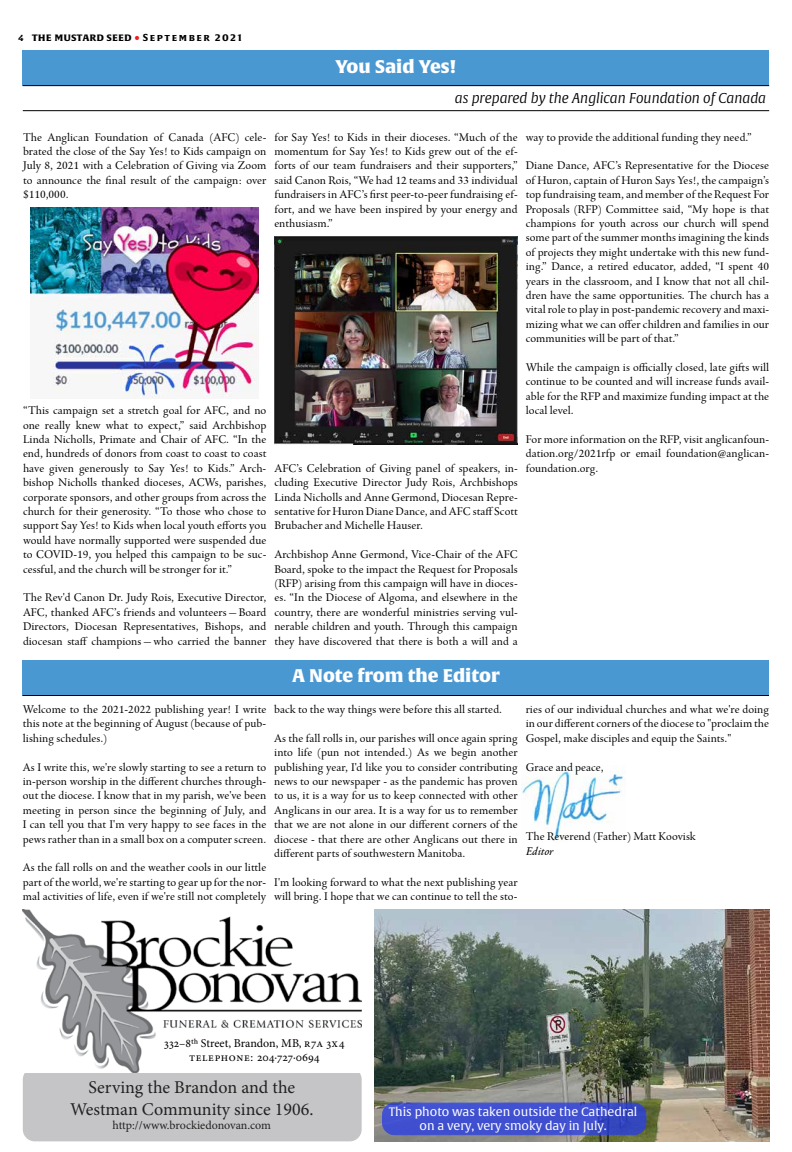
<style>
.page{position:relative;width:792px;height:1152px;background:#fff}
.page>*{position:absolute;margin:0;border:0;box-sizing:border-box;transform-origin:0 0}
.t1{font:18px/21.6px "Minion Pro";color:#000;text-align:center}
.t2{font:18px "Alverata Bl";color:#fff}
.t3{font:italic 14px "Alverata Lt";color:#000}
.t4{font:12px/14.4px "Agmena Pro";color:#000;text-align:justify}
.t5{font:12px/14.4px "Minion Pro";color:#000;text-align:center}
.t6{font:12px/14.4px "Alverata";color:#fff;text-align:center}
.t7{font:italic 12px "Agmena Pro";color:#000}
.t8{font:700 10.8px "Alverata";color:#000}
.t9{font:9px "Alverata Lt";color:#fff}
.s1{font-size:8.4px}
.s2{color:#ed1d24}
.s3{font-size:10px}
</style>
<div class="page">
<div style="left:23px;top:1068px;width:339px;height:73px;background:#c5c5c8;border-radius:12px"></div>
<img style="left:23px;top:910px;width:339px;height:162px">
<div style="left:23px;top:50px;width:746px;height:36px;background:#4a98d2"></div>
<hr style="left:23px;top:85px;width:746px;height:1px;background:#000">
<hr style="left:23px;top:110px;width:746px;height:1px;background:#000">
<div style="left:23px;top:660px;width:746px;height:36px;background:#4a98d2"></div>
<img style="left:522px;top:766px;width:104px;height:74px">
<hr style="left:23px;top:695px;width:746px;height:1px;background:#000">
<img style="left:374px;top:910px;width:395px;height:231px">
<div style="left:382px;top:1103px;width:264px;height:32px;background:linear-gradient(to right,#4353d5,#394ac5);border-radius:12px"></div>
<div style="left:382px;top:1103px;width:264px;height:32px;border:1px solid #293ee5;border-radius:12px"></div>
<img style="left:31px;top:208px;width:228px;height:191px">
<img style="left:274px;top:236px;width:244px;height:208px">
<p class="t8" style="left:18px;top:30px;width:225px"><span class="s1">4</span> THE MUSTARD SEED <span class="s2">•</span><span class="s3">SEPTEMBER 2021</span></p>
<h1 class="t2" style="left:335px;top:55px;width:122px">You Said Yes!</h1>
<p class="t3" style="left:455px;top:90px;width:313px">as prepared by the Anglican Foundation of Canada</p>
<p class="t4" style="left:23px;top:130px;width:245px">The Anglican Foundation of Canada (AFC) cele&shy;brated the close of the Say Yes! to Kids campaign on July 8, 2021 with a Celebration of Giving via Zoom to announce the final result of the campaign: over $110,000.</p>
<p class="t4" style="left:23px;top:403px;width:245px">“This campaign set a stretch goal for AFC, and no one really knew what to expect,” said Archbishop Linda Nicholls, Primate and Chair of AFC. “In the end, hundreds of donors from coast to coast to coast have given generously to Say Yes! to Kids.” Arch&shy;bishop Nicholls thanked dioceses, ACWs, parishes, corporate sponsors, and other groups from across the church for their generosity. “To those who chose to support Say Yes! to Kids when local youth efforts you would have normally supported were suspended due to COVID-19, you helped this campaign to be suc&shy;cessful, and the church will be stronger for it.”</p>
<p class="t4" style="left:23px;top:590px;width:245px">The Rev'd Canon Dr. Judy Rois, Executive Director, AFC, thanked AFC’s friends and volunteers—Board Directors, Diocesan Representatives, Bishops, and diocesan staff champions—who carried the banner</p>
<p class="t4" style="left:274px;top:130px;width:245px">for Say Yes! to Kids in their dioceses. “Much of the momentum for Say Yes! to Kids grew out of the ef&shy;forts of our team fundraisers and their supporters,” said Canon Rois, “We had 12 teams and 33 individual fundraisers in AFC’s first peer-to-peer fundraising ef&shy;fort, and we have been inspired by your energy and enthusiasm.”</p>
<p class="t4" style="left:274px;top:461px;width:245px">AFC’s Celebration of Giving panel of speakers, in&shy;cluding Executive Director Judy Rois, Archbishops Linda Nicholls and Anne Germond, Diocesan Repre&shy;sentative for Huron Diane Dance, and AFC staff Scott Brubacher and Michelle Hauser.</p>
<p class="t4" style="left:274px;top:547px;width:245px">Archbishop Anne Germond, Vice-Chair of the AFC Board, spoke to the impact the Request for Proposals (RFP) arising from this campaign will have in dioces&shy;es. “In the Diocese of Algoma, and elsewhere in the country, there are wonderful ministries serving vul&shy;nerable children and youth. Through this campaign they have discovered that there is both a will and a</p>
<p class="t4" style="left:526px;top:130px;width:227px">way to provide the additional funding they need.”</p>
<p class="t4" style="left:526px;top:158px;width:245px">Diane Dance, AFC’s Representative for the Diocese of Huron, captain of Huron Says Yes!, the campaign’s top fundraising team, and member of the Request For Proposals (RFP) Committee said, “My hope is that champions for youth across our church will spend some part of the summer months imagining the kinds of projects they might undertake with this new fund&shy;ing.” Dance, a retired educator, added, “I spent 40 years in the classroom, and I know that not all chil&shy;dren have the same opportunities. The church has a vital role to play in post-pandemic recovery and maxi&shy;mizing what we can offer children and families in our communities will be part of that.”</p>
<p class="t4" style="left:526px;top:360px;width:245px">While the campaign is officially closed, late gifts will continue to be counted and will increase funds avail&shy;able for the RFP and maximize funding impact at the local level.</p>
<p class="t4" style="left:526px;top:432px;width:245px">For more information on the RFP, visit anglicanfoun&shy;dation.org/2021rfp or email foundation@anglican&shy;foundation.org.</p>
<h1 class="t2" style="left:292px;top:665px;width:209px">A Note from the Editor</h1>
<p class="t4" style="left:23px;top:702px;width:245px">Welcome to the 2021-2022 publishing year! I write this note at the beginning of August (because of pub&shy;lishing schedules.)</p>
<p class="t4" style="left:23px;top:759px;width:245px">As I write this, we're slowly starting to see a return to in-person worship in the different churches through&shy;out the diocese. I know that in my parish, we've been meeting in person since the beginning of July, and I can tell you that I'm very happy to see faces in the pews rather than in a small box on a computer screen.</p>
<p class="t4" style="left:23px;top:860px;width:245px">As the fall rolls on and the weather cools in our little part of the world, we're starting to gear up for the nor&shy;mal activities of life, even if we're still not completely</p>
<p class="t4" style="left:274px;top:702px;width:229px">back to the way things were before this all started.</p>
<p class="t4" style="left:274px;top:731px;width:245px">As the fall rolls in, our parishes will once again spring into life (pun not intended.) As we begin another publishing year, I'd like you to consider contributing news to our newspaper - as the pandemic has proven to us, it is a way for us to keep connected with other Anglicans in our area. It is a way for us to remember that we are not alone in our different corners of the diocese - that there are other Anglicans out there in different parts of southwestern Manitoba.</p>
<p class="t4" style="left:274px;top:875px;width:245px">I'm looking forward to what the next publishing year will bring. I hope that we can continue to tell the sto-</p>
<p class="t4" style="left:526px;top:702px;width:245px">ries of our individual churches and what we're doing in our different corners of the diocese to "proclaim the Gospel, make disciples and equip the Saints."</p>
<p class="t4" style="left:526px;top:759px;width:80px">Grace and peace,</p>
<p class="t4" style="left:526px;top:829px;width:172px">The Reverend (Father) Matt Koovisk</p>
<p class="t7" style="left:526px;top:843px;width:29px">Editor</p>
<p class="t5" style="left:164px;top:1036px;width:182px">332–8th Street, Brandon, MB, r7a 3x4 telephone: 204·727·0694</p>
<h1 class="t1" style="left:70px;top:1077px;width:245px">Serving the Brandon and the<br>Westman Community since 1906.</h1>
<p class="t5" style="left:113px;top:1119px;width:160px">http://www.brockiedonovan.com</p>
<p class="t9" style="left:394px;top:1102px;width:170px">The Bishop lays hands on the Rev'd Jann</p>
<p class="t6" style="left:389px;top:1105px;width:250px">This photo was taken outside the Cathedral on a very, very smoky day in July.</p>
</div>
